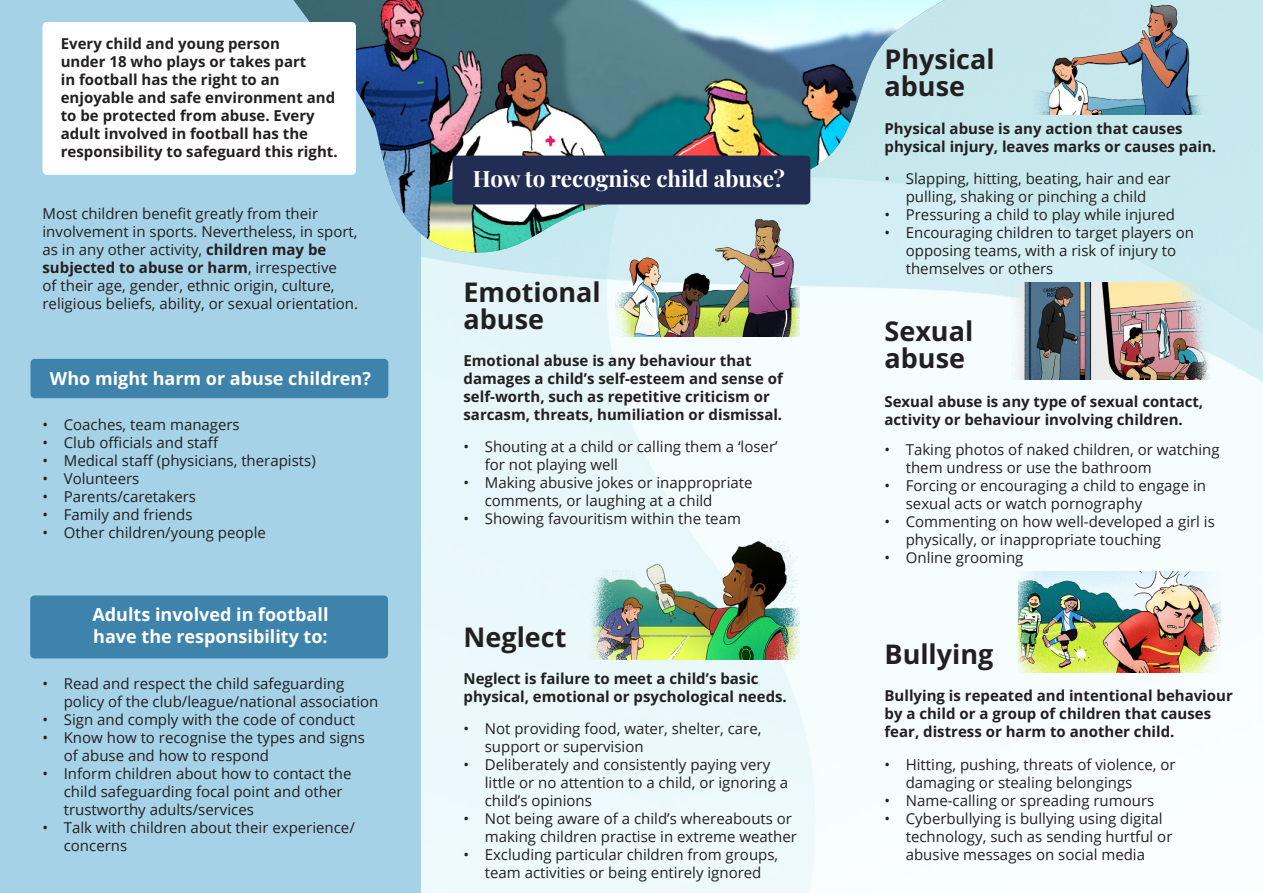
<style>
.page{position:relative;width:1263px;height:893px;background:#fff}
.page>*{position:absolute;margin:0;border:0;box-sizing:border-box;transform-origin:0 0}
.Paragraph_Style_1{font:700 27px "Open Sans";color:#231f20}
.Title_1{font:700 22.5px "Playfair Display";color:#fff}
.Title_2{font:700 18px "Open Sans";color:#fff}
.Normal_text{font:15px/18px "Open Sans";color:#231f20}
.Child_abuse_types{font:700 15px/18px "Open Sans";color:#231f20}
.s1{font-weight:700}
</style>
<div class="page">
<img style="left:421px;top:0;width:842px;height:893px">
<div style="left:0;top:0;width:421px;height:893px;background:#a5d2e6"></div>
<svg style="left:293px;top:0;width:759px;height:258px;background:#c8e9ee"></svg>
<img style="left:294px;top:0;width:650px;height:258px">
<div style="left:43px;top:22px;width:313px;height:153px;background:#fff;border-radius:4px"></div>
<div style="left:31px;top:359px;width:357px;height:39px;background:#3d83ab;border-radius:4px"></div>
<div style="left:30px;top:595px;width:358px;height:63px;background:#3d83ab;border-radius:4px"></div>
<div style="left:452px;top:156px;width:358px;height:48px;background:#212d52;border-radius:4px"></div>
<img style="left:1034px;top:5px;width:177px;height:109px">
<img style="left:1011px;top:283px;width:200px;height:96px">
<img style="left:1018px;top:572px;width:202px;height:100px">
<img style="left:615px;top:219px;width:184px;height:118px">
<img style="left:588px;top:537px;width:211px;height:122px">
<p class="Child_abuse_types" style="left:61px;top:34px;width:278px">Every child and young person<br>under 18 who plays or takes part<br>in football has the right to an enjoyable and safe environment and to be protected from abuse. Every adult involved in football has the responsibility to safeguard this right.</p>
<p class="Normal_text" style="left:43px;top:204px;width:317px">Most children benefit greatly from their involvement in sports. Nevertheless, in sport, as in any other activity, <span class="s1">children may be subjected to abuse or harm</span>, irrespective<br>of their age, gender, ethnic origin, culture, religious beliefs, ability, or sexual orientation.</p>
<p class="Title_2" style="left:50px;top:366px;width:322px">Who might harm or abuse children?</p>
<p class="Normal_text" style="left:43px;top:415px;width:199px">• Coaches, team managers</p>
<p class="Normal_text" style="left:43px;top:433px;width:177px">• Club officials and staff</p>
<p class="Normal_text" style="left:43px;top:451px;width:275px">• Medical staff (physicians, therapists)</p>
<p class="Normal_text" style="left:43px;top:469px;width:98px">• Volunteers</p>
<p class="Normal_text" style="left:43px;top:487px;width:155px">• Parents/caretakers</p>
<p class="Normal_text" style="left:43px;top:505px;width:151px">• Family and friends</p>
<p class="Normal_text" style="left:43px;top:523px;width:225px">• Other children/young people</p>
<p class="Title_2" style="left:92px;top:602px;width:238px">Adults involved in football</p>
<p class="Title_2" style="left:93px;top:624px;width:236px">have the responsibility to:</p>
<p class="Normal_text" style="left:64px;top:674px;width:316px;text-indent:-21px">• Read and respect the child safeguarding policy of the club/league/national association</p>
<p class="Normal_text" style="left:43px;top:710px;width:314px">• Sign and comply with the code of conduct</p>
<p class="Normal_text" style="left:64px;top:728px;width:303px;text-indent:-21px">• Know how to recognise the types and signs of abuse and how to respond</p>
<p class="Normal_text" style="left:64px;top:764px;width:289px;text-indent:-21px">• Inform children about how to contact the child safeguarding focal point and other trustworthy adults/services</p>
<p class="Normal_text" style="left:64px;top:818px;width:293px;text-indent:-21px">• Talk with children about their experience/ concerns</p>
<p class="Title_1" style="left:473px;top:161px;width:314px">How to recognise child abuse?</p>
<p class="Paragraph_Style_1" style="left:463px;top:274px;width:139px">Emotional</p>
<p class="Paragraph_Style_1" style="left:463px;top:301px;width:82px">abuse</p>
<p class="Child_abuse_types" style="left:463px;top:352px;width:321px">Emotional abuse is any behaviour that damages a child’s self-esteem and sense of self-worth, such as repetitive criticism or sarcasm, threats, humiliation or dismissal.</p>
<p class="Normal_text" style="left:485px;top:438px;width:294px;text-indent:-21px">• Shouting at a child or calling them a ‘loser’ for not playing well</p>
<p class="Normal_text" style="left:485px;top:474px;width:269px;text-indent:-21px">• Making abusive jokes or inappropriate comments, or laughing at a child</p>
<p class="Normal_text" style="left:463px;top:510px;width:279px">• Showing favouritism within the team</p>
<p class="Paragraph_Style_1" style="left:463px;top:618px;width:104px">Neglect</p>
<p class="Child_abuse_types" style="left:463px;top:669px;width:325px">Neglect is failure to meet a child’s basic physical, emotional or psychological needs.</p>
<p class="Normal_text" style="left:485px;top:719px;width:278px;text-indent:-21px">• Not providing food, water, shelter, care, support or supervision</p>
<p class="Normal_text" style="left:485px;top:755px;width:305px;text-indent:-21px">• Deliberately and consistently paying very little or no attention to a child, or ignoring a child’s opinions</p>
<p class="Normal_text" style="left:485px;top:809px;width:314px;text-indent:-21px">• Not being aware of a child’s whereabouts or making children practise in extreme weather</p>
<p class="Normal_text" style="left:463px;top:845px;width:316px;text-align:center">• Excluding particular children from groups, team activities or being entirely ignored</p>
<p class="Paragraph_Style_1" style="left:884px;top:41px;width:112px">Physical</p>
<p class="Paragraph_Style_1" style="left:884px;top:68px;width:82px">abuse</p>
<p class="Child_abuse_types" style="left:884px;top:119px;width:333px">Physical abuse is any action that causes physical injury, leaves marks or causes pain.</p>
<p class="Normal_text" style="left:884px;top:169px;width:288px;text-align:center">• Slapping, hitting, beating, hair and ear pulling, shaking or pinching a child</p>
<p class="Normal_text" style="left:884px;top:205px;width:292px">• Pressuring a child to play while injured</p>
<p class="Normal_text" style="left:906px;top:223px;width:290px;text-indent:-21px">• Encouraging children to target players on opposing teams, with a risk of injury to themselves or others</p>
<p class="Paragraph_Style_1" style="left:884px;top:313px;width:90px">Sexual</p>
<p class="Paragraph_Style_1" style="left:884px;top:340px;width:82px">abuse</p>
<p class="Child_abuse_types" style="left:884px;top:392px;width:320px">Sexual abuse is any type of sexual contact, activity or behaviour involving children.</p>
<p class="Normal_text" style="left:906px;top:440px;width:315px;text-indent:-21px">• Taking photos of naked children, or watching them undress or use the bathroom</p>
<p class="Normal_text" style="left:906px;top:476px;width:302px;text-indent:-21px">• Forcing or encouraging a child to engage in sexual acts or watch pornography</p>
<p class="Normal_text" style="left:906px;top:512px;width:311px;text-indent:-21px">• Commenting on how well-developed a girl is physically, or inappropriate touching</p>
<p class="Normal_text" style="left:884px;top:548px;width:140px">• Online grooming</p>
<p class="Paragraph_Style_1" style="left:884px;top:635px;width:110px">Bullying</p>
<p class="Child_abuse_types" style="left:884px;top:687px;width:350px">Bullying is repeated and intentional behaviour by a child or a group of children that causes fear, distress or harm to another child.</p>
<p class="Normal_text" style="left:906px;top:755px;width:271px;text-indent:-21px">• Hitting, pushing, threats of violence, or damaging or stealing belongings</p>
<p class="Normal_text" style="left:884px;top:791px;width:271px">• Name-calling or spreading rumours</p>
<p class="Normal_text" style="left:906px;top:809px;width:268px;text-indent:-21px">• Cyberbullying is bullying using digital technology, such as sending hurtful or abusive messages on social media</p>
</div>
